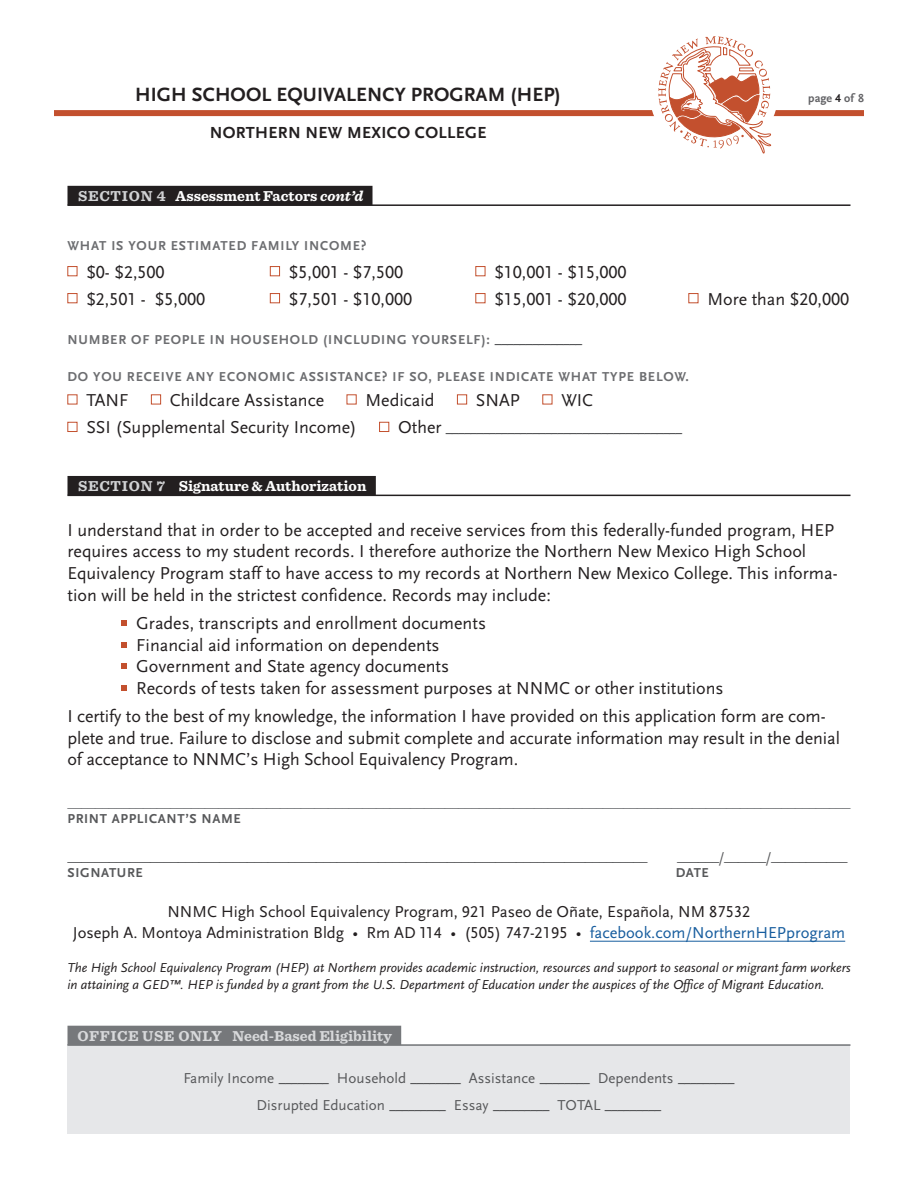
<style>
.page{position:relative;width:918px;height:1188px;background:#fff}
.page>*{position:absolute;margin:0;border:0;box-sizing:border-box;transform-origin:0 0}
.t1{font:20.1px "Scala Sans Bold LF";letter-spacing:.005em;color:#231f20}
.t2{font:18px/21.6px "Scala Sans Regular LF";color:#231f20}
.t3{font:16.8px "Scala Sans Bold LF";letter-spacing:.02em;color:#231f20}
.t4{font:16.5px/21.6px "Scala Sans Regular LF";color:#231f20;text-align:center}
.t5{font:15px/27px "Scala Sans Regular LF";color:#57585a;text-align:center}
.t6{font:15px "Scala Sans Regular LF";color:#787a7d}
.t7{font:700 15px "Sentinel";color:#fff}
.t8{font:700 15px "Sentinel";color:#d8d9db}
.t9{font:13.5px/16.5px "Scala Sans Regular LF Italic";color:#231f20}
.t10{font:13.5px "Scala Sans Bold LF";letter-spacing:.06em;color:#6c6d70}
.t11{font:13.5px "Scala Sans Bold LF";letter-spacing:.05em;color:#57585a}
.t12{font:12px "Scala Sans Bold LF";color:#636366}
.s1{color:#231f20}
.s2{color:#d1d2d4}
.s3{font-style:italic}
.s4{color:#57585a}
.s5{font-family:"Scala Sans Regular LF";font-size:18px;color:#231f20}
.s6{color:#175d9e}
.s7{font-family:"Scala Sans Bold LF";font-size:13.5px}
</style>
<div class="page">
<div style="left:54px;top:110px;width:810px;height:6px;background:#c3502e"></div>
<div style="left:649px;top:27px;width:130px;height:129px;background:#fff;border-radius:50%"></div>
<svg style="left:658px;top:36px;width:114px;height:117px"></svg>
<div style="left:68px;top:1044px;width:782px;height:90px;background:#e6e7e9"></div>
<div style="left:68px;top:186px;width:305px;height:19px;background:#231f20"></div>
<hr style="left:68px;top:204px;width:782px;height:2px;background:#231f20">
<div style="left:68px;top:476px;width:308px;height:19px;background:#231f20"></div>
<hr style="left:68px;top:495px;width:782px;height:1px;background:#231f20">
<hr style="left:590px;top:941px;width:255px;height:1px;background:#175d9e">
<div style="left:68px;top:1026px;width:333px;height:19px;background:#76787b"></div>
<hr style="left:68px;top:1044px;width:782px;height:2px;background:#76787b">
<div style="left:67px;top:266px;width:10px;height:10px;border:1px solid #c3502e"></div>
<div style="left:270px;top:266px;width:10px;height:10px;border:1px solid #c3502e"></div>
<div style="left:475px;top:266px;width:10px;height:10px;border:1px solid #c3502e"></div>
<div style="left:67px;top:293px;width:10px;height:10px;border:1px solid #c3502e"></div>
<div style="left:270px;top:293px;width:10px;height:10px;border:1px solid #c3502e"></div>
<div style="left:475px;top:293px;width:10px;height:10px;border:1px solid #c3502e"></div>
<div style="left:688px;top:293px;width:10px;height:10px;border:1px solid #c3502e"></div>
<div style="left:151px;top:395px;width:10px;height:9px;border:1px solid #c3502e"></div>
<div style="left:347px;top:395px;width:10px;height:9px;border:1px solid #c3502e"></div>
<div style="left:457px;top:395px;width:10px;height:9px;border:1px solid #c3502e"></div>
<div style="left:542px;top:395px;width:10px;height:9px;border:1px solid #c3502e"></div>
<div style="left:67px;top:422px;width:10px;height:10px;border:1px solid #c3502e"></div>
<div style="left:379px;top:422px;width:10px;height:10px;border:1px solid #c3502e"></div>
<svg style="left:122px;top:620px;width:5px;height:6px"></svg>
<svg style="left:122px;top:642px;width:5px;height:6px"></svg>
<svg style="left:122px;top:663px;width:5px;height:6px"></svg>
<svg style="left:122px;top:685px;width:5px;height:6px"></svg>
<p class="t1" style="left:135px;top:83px;width:427px">HIGH SCHOOL EQUIVALENCY PROGRAM (HEP)</p>
<p class="t3" style="left:210px;top:123px;width:278px">NORTHERN NEW MEXICO COLLEGE</p>
<p class="t12" style="left:808px;top:91px;width:57px">page <span class="s1">4</span> of 8</p>
<p class="t7" style="left:78px;top:184px;width:286px"><span class="s2">SECTION 4</span> Assessment Factors <span class="s3">cont’d</span></p>
<p class="t10" style="left:68px;top:238px;width:301px">WHAT IS YOUR ESTIMATED FAMILY INCOME?</p>
<p class="t2" style="left:86px;top:261px;width:80px">$0- $2,500</p>
<p class="t2" style="left:289px;top:261px;width:116px">$5,001 - $7,500</p>
<p class="t2" style="left:494px;top:261px;width:134px">$10,001 - $15,000</p>
<p class="t2" style="left:86px;top:288px;width:120px">$2,501 - $5,000</p>
<p class="t2" style="left:289px;top:288px;width:125px">$7,501 - $10,000</p>
<p class="t2" style="left:494px;top:288px;width:134px">$15,001 - $20,000</p>
<p class="t2" style="left:707px;top:288px;width:143px">More than $20,000</p>
<p class="t10" style="left:68px;top:332px;width:516px">NUMBER OF PEOPLE IN HOUSEHOLD (INCLUDING YOURSELF): <span class="s4">______________</span></p>
<p class="t10" style="left:68px;top:369px;width:623px">DO YOU RECEIVE ANY ECONOMIC ASSISTANCE? IF SO, PLEASE INDICATE WHAT TYPE BELOW.</p>
<p class="t2" style="left:86px;top:390px;width:44px">TANF</p>
<p class="t2" style="left:170px;top:390px;width:156px">Childcare Assistance</p>
<p class="t2" style="left:366px;top:390px;width:71px">Medicaid</p>
<p class="t2" style="left:476px;top:390px;width:45px">SNAP</p>
<p class="t2" style="left:561px;top:390px;width:33px">WIC</p>
<p class="t2" style="left:86px;top:417px;width:272px">SSI (Supplemental Security Income)</p>
<p class="t11" style="left:398px;top:422px;width:286px"><span class="s5">Other</span> ______________________________________</p>
<p class="t7" style="left:78px;top:474px;width:290px"><span class="s2">SECTION 7</span> Signature &amp; Authorization</p>
<p class="t2" style="left:68px;top:520px;width:772px">I understand that in order to be accepted and receive services from this federally-funded program, HEP requires access to my student records. I therefore authorize the Northern New Mexico High School Equivalency Program staff to have access to my records at Northern New Mexico College. This informa&shy;tion will be held in the strictest confidence. Records may include:</p>
<p class="t2" style="left:136px;top:613px;width:589px">Grades, transcripts and enrollment documents<br>Financial aid information on dependents<br>Government and State agency documents<br>Records of tests taken for assessment purposes at NNMC or other institutions</p>
<p class="t2" style="left:67px;top:706px;width:774px">I certify to the best of my knowledge, the information I have provided on this application form are com&shy;plete and true. Failure to disclose and submit complete and accurate information may result in the denial of acceptance to NNMC’s High School Equivalency Program.</p>
<p class="t6" style="left:68px;top:795px;width:785px">__________________________________________________________________________________________________________________</p>
<p class="t11" style="left:68px;top:811px;width:175px">PRINT APPLICANT’S NAME</p>
<p class="t5" style="left:68px;top:844px;width:582px">____________________________________________________________________________________</p>
<p class="t5" style="left:677px;top:844px;width:172px">______/______/___________</p>
<p class="t11" style="left:68px;top:865px;width:77px">SIGNATURE</p>
<p class="t11" style="left:676px;top:865px;width:35px">DATE</p>
<p class="t4" style="left:73px;top:901px;width:774px">NNMC High School Equivalency Program, 921 Paseo de Oñate, Española, NM 87532<br>Joseph A. Montoya Administration Bldg • Rm AD 114 • (505) 747-2195 • <span class="s6">facebook.com/NorthernHEPprogram</span></p>
<p class="t9" style="left:68px;top:960px;width:785px">The High School Equivalency Program (HEP) at Northern provides academic instruction, resources and support to seasonal or migrant farm workers in attaining a GED™. HEP is funded by a grant from the U.S. Department of Education under the auspices of the Office of Migrant Education.</p>
<p class="t8" style="left:78px;top:1024px;width:316px">OFFICE USE ONLY Need-Based Eligibility</p>
<p class="t5" style="left:184px;top:1065px;width:552px">Family Income <span class="s7">________</span> Household <span class="s7">________</span> Assistance <span class="s7">________</span> Dependents <span class="s7">_________<br></span>Disrupted Education <span class="s7">_________</span> Essay <span class="s7">_________</span> TOTAL <span class="s7">_________</span></p>
</div>
